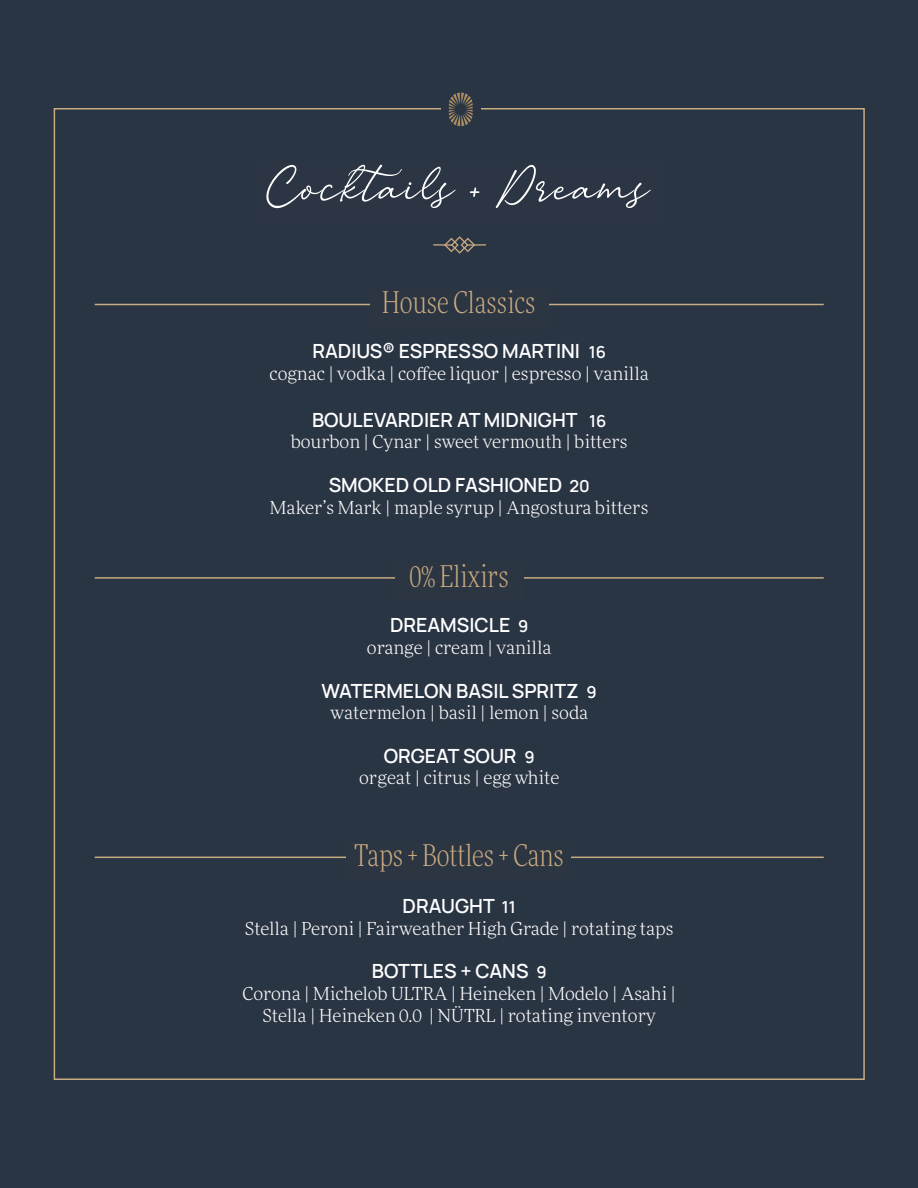
<style>
.page{position:relative;width:918px;height:1188px;background:#2a3544}
.page>*{position:absolute;margin:0;border:0;box-sizing:border-box;transform-origin:0 0}
.Menu_item_title_copy{font:54px "Citraloka";letter-spacing:.01em;color:#fff}
.Menu_subheading{font:300 condensed 30px "More Pro";color:#c9ab81}
.Menu_subheadings_cop{font:600 19.5px "Manrope";color:#fff}
.Menu_item_descriptio{font:300 18px/21.6px "More Pro";color:#fff;text-align:center}
.s1{font-size:16.5px}
</style>
<div class="page">
<svg style="left:449px;top:93px;width:24px;height:33px"></svg>
<hr style="left:95px;top:304px;width:729px;height:1px;background:#c9ab81">
<div style="left:370px;top:289px;width:178px;height:39px;background:#2c3542"></div>
<hr style="left:95px;top:577px;width:729px;height:2px;background:#c9ab81">
<div style="left:395px;top:563px;width:129px;height:37px;background:#2c3542"></div>
<hr style="left:95px;top:857px;width:729px;height:1px;background:#c9ab81">
<div style="left:346px;top:842px;width:226px;height:37px;background:#2c3542"></div>
<svg style="left:433px;top:236px;width:53px;height:18px"></svg>
<p class="Menu_item_title_copy" style="left:266px;top:160px;width:385px">Cocktails + Dreams</p>
<p class="Menu_subheading" style="left:382px;top:284px;width:155px">House Classics</p>
<p class="Menu_subheadings_cop" style="left:312px;top:335px;width:295px">RADIUS® ESPRESSO MARTINI <span class="s1">16</span></p>
<p class="Menu_item_descriptio" style="left:270px;top:362px;width:381px">cognac | vodka | coffee liquor | espresso | vanilla</p>
<p class="Menu_subheadings_cop" style="left:312px;top:404px;width:296px">BOULEVARDIER AT MIDNIGHT <span class="s1">16</span></p>
<p class="Menu_item_descriptio" style="left:291px;top:431px;width:339px">bourbon | Cynar | sweet vermouth | bitters</p>
<p class="Menu_subheadings_cop" style="left:329px;top:469px;width:262px">SMOKED OLD FASHIONED <span class="s1">20</span></p>
<p class="Menu_item_descriptio" style="left:270px;top:496px;width:380px">Maker’s Mark | maple syrup | Angostura bitters</p>
<p class="Menu_subheading" style="left:410px;top:558px;width:101px">0% Elixirs</p>
<p class="Menu_subheadings_cop" style="left:390px;top:609px;width:140px">DREAMSICLE <span class="s1">9</span></p>
<p class="Menu_item_descriptio" style="left:367px;top:636px;width:186px">orange | cream | vanilla</p>
<p class="Menu_subheadings_cop" style="left:322px;top:675px;width:277px">WATERMELON BASIL SPRITZ <span class="s1">9</span></p>
<p class="Menu_item_descriptio" style="left:330px;top:701px;width:259px">watermelon | basil | lemon | soda</p>
<p class="Menu_subheadings_cop" style="left:384px;top:740px;width:152px">ORGEAT SOUR <span class="s1">9</span></p>
<p class="Menu_item_descriptio" style="left:359px;top:767px;width:202px">orgeat | citrus | egg white</p>
<p class="Menu_subheading" style="left:354px;top:837px;width:211px">Taps + Bottles + Cans</p>
<p class="Menu_subheadings_cop" style="left:403px;top:890px;width:115px">DRAUGHT <span class="s1">11</span></p>
<p class="Menu_item_descriptio" style="left:245px;top:917px;width:430px">Stella | Peroni | Fairweather High Grade | rotating taps</p>
<p class="Menu_subheadings_cop" style="left:372px;top:956px;width:176px">BOTTLES + CANS <span class="s1">9</span></p>
<p class="Menu_item_descriptio" style="left:243px;top:982px;width:435px">Corona | Michelob ULTRA | Heineken | Modelo | Asahi |<br>Stella | Heineken 0.0 | NÜTRL | rotating inventory</p>
</div>
